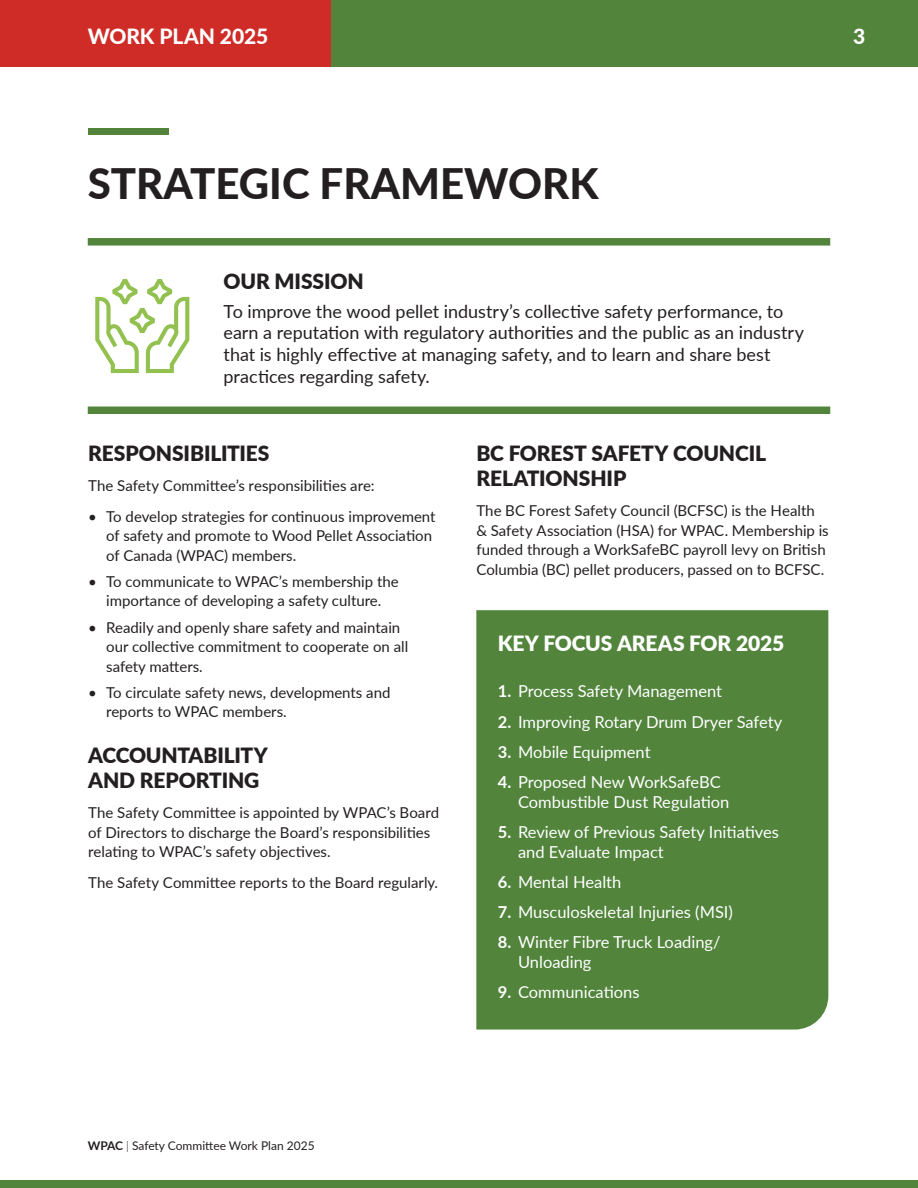
<style>
.page{position:relative;width:918px;height:1188px;background:#fff}
.page>*{position:absolute;margin:0;border:0;box-sizing:border-box;transform-origin:0 0}
.Large_Heading{font:800 42px "Lato";color:#231f20}
.Text{font:900 21px/25.2px "Lato";letter-spacing:-.005em;color:#231f20}
.t1{font:900 21px "Lato";letter-spacing:-.005em;color:#fff}
.t2{font:800 21px "Lato";letter-spacing:-.005em;color:#fff}
.Text-2{font:18px/21.6px "Lato";letter-spacing:-.005em;color:#231f20}
.List_text{font:16.5px/19.5px "Lato";color:#fff}
.Text-3{font:15px/19.5px "Lato";color:#231f20}
.List_text-2{font:15px/19.5px "Lato";color:#231f20}
.t3{font:12px "Lato";color:#231f20}
.s1{font-weight:700}
.s2{font-weight:300}
</style>
<div class="page">
<div style="left:0;top:1180px;width:918px;height:8px;background:#52843c"></div>
<div style="left:173px;top:0;width:745px;height:68px;background:#52843c"></div>
<div style="left:0;top:0;width:331px;height:68px;background:#cf2c27"></div>
<div style="left:88px;top:128px;width:81px;height:7px;background:#52843c"></div>
<svg style="left:95px;top:279px;width:95px;height:95px"></svg>
<div style="left:476px;top:610px;width:352px;height:420px;background:#52843c"></div>
<div style="left:88px;top:407px;width:742px;height:7px;background:#52843c"></div>
<div style="left:88px;top:238px;width:742px;height:8px;background:#52843c"></div>
<h2 class="t2" style="left:88px;top:21px;width:182px">WORK PLAN 2025</h2>
<h2 class="t2" style="left:853px;top:21px;width:14px">3</h2>
<p class="Large_Heading" style="left:88px;top:152px;width:512px">STRATEGIC FRAMEWORK</p>
<p class="Text" style="left:224px;top:268px;width:142px">OUR MISSION</p>
<p class="Text-2" style="left:224px;top:300px;width:582px">To improve the wood pellet industry’s collective safety performance, to earn a reputation with regulatory authorities and the public as an industry that is highly effective at managing safety, and to learn and share best practices regarding safety.</p>
<h1 class="Text" style="left:88px;top:440px;width:183px">RESPONSIBILITIES</h1>
<p class="Text-3" style="left:88px;top:475px;width:288px">The Safety Committee’s responsibilities are:</p>
<p class="List_text-2" style="left:106px;top:506px;width:331px;text-indent:-18px">• To develop strategies for continuous improvement of safety and promote to Wood Pellet Association of Canada (WPAC) members.</p>
<p class="List_text-2" style="left:88px;top:571px;width:312px;text-align:center">• To communicate to WPAC’s membership the importance of developing a safety culture.</p>
<p class="List_text-2" style="left:106px;top:617px;width:304px;text-indent:-18px">• Readily and openly share safety and maintain our collective commitment to cooperate on all safety matters.</p>
<p class="List_text-2" style="left:106px;top:682px;width:286px;text-indent:-18px">• To circulate safety news, developments and reports to WPAC members.</p>
<h1 class="Text" style="left:88px;top:742px;width:181px">ACCOUNTABILITY<br>AND REPORTING</h1>
<p class="Text-3" style="left:88px;top:802px;width:353px">The Safety Committee is appointed by WPAC’s Board of Directors to discharge the Board’s responsibilities relating to WPAC’s safety objectives.</p>
<p class="Text-3" style="left:88px;top:872px;width:351px">The Safety Committee reports to the Board regularly.</p>
<h1 class="Text" style="left:476px;top:440px;width:291px">BC FOREST SAFETY COUNCIL<br>RELATIONSHIP</h1>
<p class="Text-3" style="left:476px;top:501px;width:354px">The BC Forest Safety Council (BCFSC) is the Health &amp; Safety Association (HSA) for WPAC. Membership is funded through a WorkSafeBC payroll levy on British Columbia (BC) pellet producers, passed on to BCFSC.</p>
<h1 class="t1" style="left:498px;top:627px;width:288px">KEY FOCUS AREAS FOR 2025</h1>
<p class="List_text" style="left:498px;top:681px;width:226px"><span class="s1">1.</span> Process Safety Management</p>
<p class="List_text" style="left:498px;top:711px;width:286px"><span class="s1">2.</span> Improving Rotary Drum Dryer Safety</p>
<p class="List_text" style="left:498px;top:741px;width:154px"><span class="s1">3.</span> Mobile Equipment</p>
<p class="List_text" style="left:518px;top:772px;width:213px;text-indent:-20px"><span class="s1">4.</span> Proposed New WorkSafeBC<br>Combustible Dust Regulation</p>
<p class="List_text" style="left:518px;top:822px;width:263px;text-indent:-20px"><span class="s1">5.</span> Review of Previous Safety Initiatives and Evaluate Impact</p>
<p class="List_text" style="left:498px;top:871px;width:125px"><span class="s1">6.</span> Mental Health</p>
<p class="List_text" style="left:498px;top:902px;width:237px"><span class="s1">7.</span> Musculoskeletal Injuries (MSI)</p>
<p class="List_text" style="left:518px;top:932px;width:204px;text-indent:-20px"><span class="s1">8.</span> Winter Fibre Truck Loading/<br>Unloading</p>
<p class="List_text" style="left:498px;top:982px;width:143px"><span class="s1">9.</span> Communications</p>
<p class="t3" style="left:88px;top:1137px;width:228px"><span class="s1">WPAC</span> <span class="s2">|</span> Safety Committee Work Plan 2025</p>
</div>
